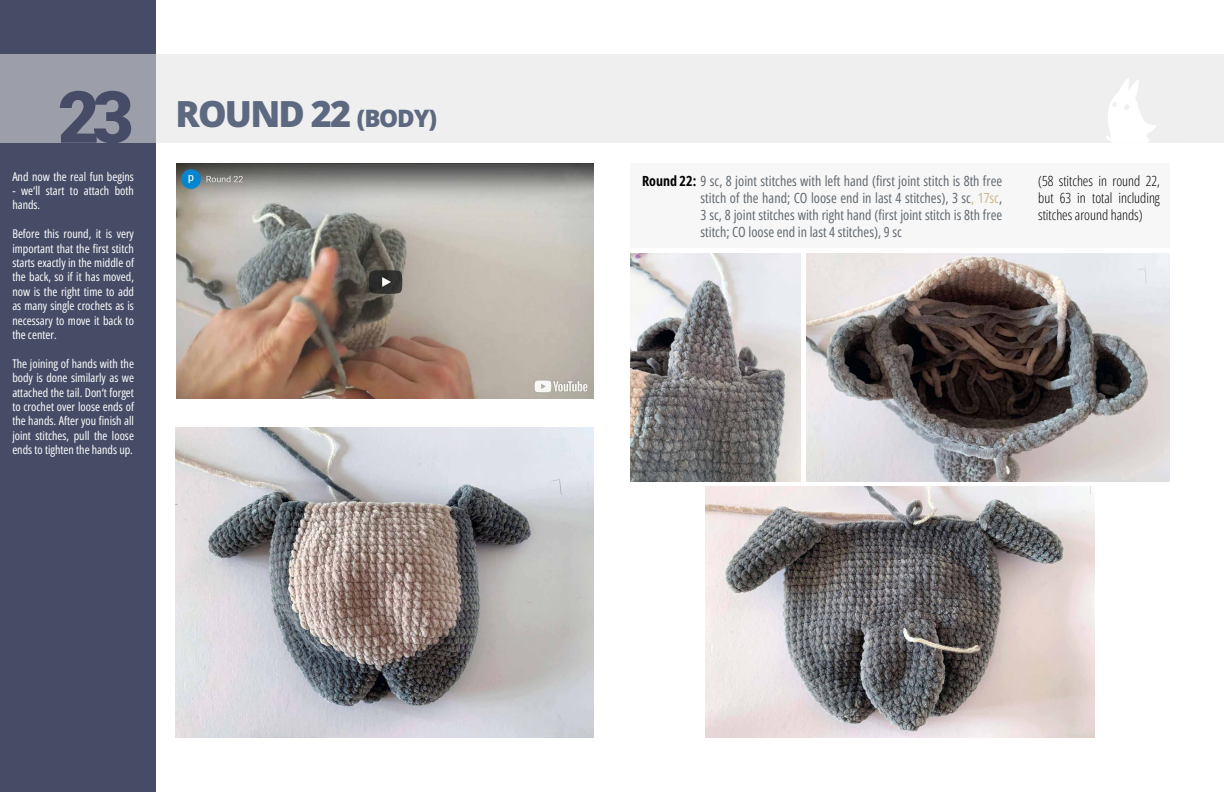
<style>
.page{position:relative;width:1224px;height:792px;background:#fff}
.page>*{position:absolute;margin:0;border:0;box-sizing:border-box;transform-origin:0 0}
.t1{font:900 72px "Roboto";color:#474c66}
.t2{font:800 36px "Open Sans";letter-spacing:-.05em;color:#5d6980}
.t3{font:14px/16.8px "Open Sans Condensed";color:#626a70;text-align:justify}
.t4{font:300 14px/16.8px "Open Sans Condensed";color:#000;text-align:justify}
.t5{font:12px/14.4px "Open Sans Condensed";color:#fff;text-align:justify}
.s1{font-size:24px}
.s2{font-weight:700;color:#000}
.s3{color:#d1b58e}
</style>
<div class="page">
<div style="left:0;top:0;width:155px;height:792px;background:#474c66"></div>
<svg style="left:0;top:54px;width:1224px;height:88px;fill:#efefef"></svg>
<svg style="left:1072px;top:77px;width:116px;height:66px"></svg>
<img style="left:176px;top:163px;width:418px;height:235px">
<div style="left:630px;top:163px;width:540px;height:85px;background:#f7f7f7"></div>
<img style="left:806px;top:253px;width:364px;height:228px">
<img style="left:176px;top:428px;width:418px;height:310px">
<img style="left:705px;top:486px;width:390px;height:252px">
<img style="left:630px;top:254px;width:171px;height:227px">
<h1 class="t1" style="left:58px;top:67px;width:78px">23</h1>
<p class="t5" style="left:12px;top:169px;width:123px">And now the real fun begins</p>
<p class="t5" style="left:12px;top:183px;width:123px">- we‘ll start to attach both hands.</p>
<p class="t5" style="left:12px;top:226px;width:123px">Before this round, it is very important that the first stitch starts exactly in the middle of the back, so if it has moved, now is the right time to add as many single crochets as is necessary to move it back to the center.</p>
<p class="t5" style="left:12px;top:356px;width:123px">The joining of hands with the body is done similarly as we attached the tail. Don‘t forget to crochet over loose ends of the hands. After you finish all joint stitches, pull the loose ends to tighten the hands up.</p>
<h2 class="t2" style="left:176px;top:89px;width:263px">ROUND 22 <span class="s1">(BODY)</span></h2>
<p class="t3" style="left:642px;top:172px;width:362px"><span class="s2">Round 22:</span> 9 sc, 8 joint stitches with left hand (first joint stitch is 8th free</p>
<p class="t4" style="left:1038px;top:172px;width:123px">(58 stitches in round 22, but 63 in total including stitches around hands)</p>
<p class="t3" style="left:701px;top:189px;width:303px">stitch of the hand; CO loose end in last 4 stitches), 3 sc<span class="s3">, 17sc</span>, 3 sc, 8 joint stitches with right hand (first joint stitch is 8th free stitch; CO loose end in last 4 stitches), 9 sc</p>
</div>
